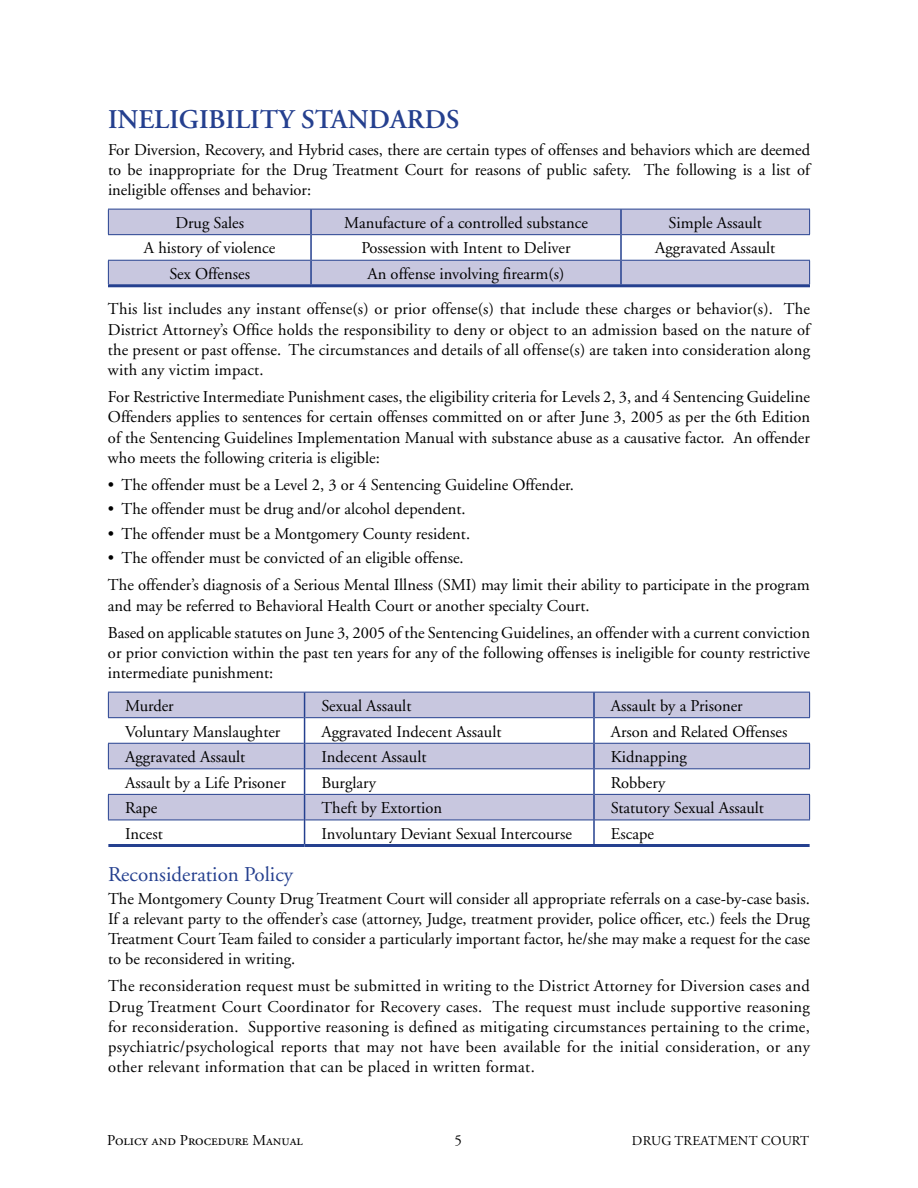
<style>
.page{position:relative;width:918px;height:1188px;background:#fff}
.page>*{position:absolute;margin:0;border:0;box-sizing:border-box;transform-origin:0 0}
.t1{font:600 27px "Adobe Garamond";color:#25408f}
.t2{font:21px "Adobe Garamond";color:#25408f}
.t3{font:16.5px/20.2px "Adobe Garamond";color:#000}
.t4{font:15px "Adobe Garamond Pro";color:#000}
.t5{font:13.5px "Adobe Garamond Pro";letter-spacing:.015em;color:#000}
</style>
<div class="page">
<svg style="left:108px;top:210px;width:702px;height:74px;fill:#c8c7df"></svg>
<hr style="left:108px;top:209px;width:203px;height:1px;background:#25408f">
<svg style="left:108px;top:209px;width:1px;height:25px"></svg>
<hr style="left:311px;top:209px;width:310px;height:1px;background:#25408f">
<hr style="left:621px;top:209px;width:189px;height:1px;background:#25408f">
<svg style="left:809px;top:209px;width:1px;height:25px"></svg>
<hr style="left:108px;top:234px;width:202px;height:1px;background:#25408f">
<hr style="left:312px;top:234px;width:308px;height:1px;background:#25408f">
<hr style="left:622px;top:234px;width:188px;height:1px;background:#25408f">
<hr style="left:108px;top:260px;width:202px;height:1px;background:#25408f">
<svg style="left:108px;top:261px;width:1px;height:23px"></svg>
<hr style="left:312px;top:260px;width:308px;height:1px;background:#25408f">
<hr style="left:622px;top:260px;width:188px;height:1px;background:#25408f">
<svg style="left:809px;top:261px;width:1px;height:23px"></svg>
<hr style="left:108px;top:284px;width:203px;height:3px;background:#25408f">
<hr style="left:311px;top:284px;width:310px;height:3px;background:#25408f">
<hr style="left:621px;top:284px;width:189px;height:3px;background:#25408f">
<hr style="left:310px;top:209px;width:2px;height:26px;background:#25408f">
<hr style="left:620px;top:209px;width:2px;height:26px;background:#25408f">
<hr style="left:310px;top:235px;width:2px;height:25px;background:#25408f">
<hr style="left:620px;top:235px;width:2px;height:25px;background:#25408f">
<hr style="left:310px;top:260px;width:2px;height:24px;background:#25408f">
<hr style="left:620px;top:260px;width:2px;height:24px;background:#25408f">
<svg style="left:108px;top:693px;width:702px;height:127px;fill:#c8c7df"></svg>
<hr style="left:108px;top:692px;width:197px;height:1px;background:#25408f">
<svg style="left:108px;top:693px;width:1px;height:24px"></svg>
<hr style="left:305px;top:692px;width:289px;height:1px;background:#25408f">
<hr style="left:594px;top:692px;width:216px;height:1px;background:#25408f">
<svg style="left:809px;top:693px;width:1px;height:24px"></svg>
<hr style="left:108px;top:717px;width:196px;height:1px;background:#25408f">
<hr style="left:305px;top:717px;width:288px;height:1px;background:#25408f">
<hr style="left:595px;top:717px;width:215px;height:1px;background:#25408f">
<hr style="left:108px;top:743px;width:196px;height:1px;background:#25408f">
<svg style="left:108px;top:744px;width:1px;height:24px"></svg>
<hr style="left:305px;top:743px;width:288px;height:1px;background:#25408f">
<hr style="left:595px;top:743px;width:215px;height:1px;background:#25408f">
<svg style="left:809px;top:744px;width:1px;height:24px"></svg>
<hr style="left:108px;top:768px;width:196px;height:1px;background:#25408f">
<hr style="left:305px;top:768px;width:288px;height:1px;background:#25408f">
<hr style="left:595px;top:768px;width:215px;height:1px;background:#25408f">
<hr style="left:108px;top:794px;width:196px;height:1px;background:#25408f">
<svg style="left:108px;top:795px;width:1px;height:25px"></svg>
<hr style="left:305px;top:794px;width:288px;height:1px;background:#25408f">
<hr style="left:595px;top:794px;width:215px;height:1px;background:#25408f">
<svg style="left:809px;top:795px;width:1px;height:25px"></svg>
<hr style="left:108px;top:820px;width:196px;height:1px;background:#25408f">
<hr style="left:305px;top:820px;width:288px;height:1px;background:#25408f">
<hr style="left:595px;top:820px;width:215px;height:1px;background:#25408f">
<hr style="left:108px;top:844px;width:197px;height:3px;background:#25408f">
<hr style="left:305px;top:844px;width:289px;height:3px;background:#25408f">
<hr style="left:594px;top:844px;width:216px;height:3px;background:#25408f">
<hr style="left:593px;top:693px;width:2px;height:25px;background:#25408f">
<hr style="left:593px;top:718px;width:2px;height:25px;background:#25408f">
<hr style="left:593px;top:743px;width:2px;height:26px;background:#25408f">
<hr style="left:593px;top:769px;width:2px;height:25px;background:#25408f">
<hr style="left:593px;top:794px;width:2px;height:26px;background:#25408f">
<svg style="left:304px;top:693px;width:1px;height:151px"></svg>
<hr style="left:593px;top:820px;width:2px;height:24px;background:#25408f">
<h1 class="t1" style="left:108px;top:104px;width:353px">INELIGIBILITY STANDARDS</h1>
<p class="t3" style="left:108px;top:140px;width:704px;text-align:justify">For Diversion, Recovery, and Hybrid cases, there are certain types of offenses and behaviors which are deemed to be inappropriate for the Drug Treatment Court for reasons of public safety. The following is a list of ineligible offenses and behavior:</p>
<p class="t3" style="left:175px;top:213px;width:70px">Drug Sales</p>
<p class="t3" style="left:344px;top:213px;width:245px">Manufacture of a controlled substance</p>
<p class="t3" style="left:669px;top:213px;width:95px">Simple Assault</p>
<p class="t3" style="left:144px;top:239px;width:133px">A history of violence</p>
<p class="t3" style="left:361px;top:239px;width:211px">Possession with Intent to Deliver</p>
<p class="t3" style="left:655px;top:239px;width:122px">Aggravated Assault</p>
<p class="t3" style="left:169px;top:264px;width:82px">Sex Offenses</p>
<p class="t3" style="left:108px;top:257px;width:704px;line-height:35.2px;text-indent:260px">An offense involving firearm(s)<br>This list includes any instant offense(s) or prior offense(s) that include these charges or behavior(s). The</p>
<p class="t3" style="left:108px;top:320px;width:704px;text-align:justify">District Attorney’s Office holds the responsibility to deny or object to an admission based on the nature of the present or past offense. The circumstances and details of all offense(s) are taken into consideration along with any victim impact.</p>
<p class="t3" style="left:108px;top:387px;width:704px;text-align:justify">For Restrictive Intermediate Punishment cases, the eligibility criteria for Levels 2, 3, and 4 Sentencing Guideline Offenders applies to sentences for certain offenses committed on or after June 3, 2005 as per the 6th Edition of the Sentencing Guidelines Implementation Manual with substance abuse as a causative factor. An offender who meets the following criteria is eligible:</p>
<p class="t3" style="left:108px;top:475px;width:465px">• The offender must be a Level 2, 3 or 4 Sentencing Guideline Offender.</p>
<p class="t3" style="left:108px;top:499px;width:357px">• The offender must be drug and/or alcohol dependent.</p>
<p class="t3" style="left:108px;top:524px;width:361px">• The offender must be a Montgomery County resident.</p>
<p class="t3" style="left:108px;top:545px;width:703px;line-height:27px">• The offender must be convicted of an eligible offense.<br>The offender’s diagnosis of a Serious Mental Illness (SMI) may limit their ability to participate in the program</p>
<p class="t3" style="left:108px;top:592px;width:704px;line-height:27px">and may be referred to Behavioral Health Court or another specialty Court.<br>Based on applicable statutes on June 3, 2005 of the Sentencing Guidelines, an offender with a current conviction</p>
<p class="t3" style="left:108px;top:643px;width:704px">or prior conviction within the past ten years for any of the following offenses is ineligible for county restrictive intermediate punishment:</p>
<p class="t3" style="left:125px;top:696px;width:50px">Murder</p>
<p class="t3" style="left:321px;top:696px;width:92px">Sexual Assault</p>
<p class="t3" style="left:611px;top:696px;width:133px">Assault by a Prisoner</p>
<p class="t3" style="left:125px;top:722px;width:157px">Voluntary Manslaughter</p>
<p class="t3" style="left:321px;top:722px;width:182px">Aggravated Indecent Assault</p>
<p class="t3" style="left:611px;top:722px;width:178px">Arson and Related Offenses</p>
<p class="t3" style="left:125px;top:747px;width:122px">Aggravated Assault</p>
<p class="t3" style="left:321px;top:747px;width:107px">Indecent Assault</p>
<p class="t3" style="left:611px;top:747px;width:78px">Kidnapping</p>
<p class="t3" style="left:125px;top:773px;width:162px">Assault by a Life Prisoner</p>
<p class="t3" style="left:321px;top:773px;width:56px">Burglary</p>
<p class="t3" style="left:611px;top:773px;width:56px">Robbery</p>
<p class="t3" style="left:125px;top:798px;width:34px">Rape</p>
<p class="t3" style="left:321px;top:798px;width:122px">Theft by Extortion</p>
<p class="t3" style="left:611px;top:798px;width:155px">Statutory Sexual Assault</p>
<p class="t3" style="left:125px;top:824px;width:39px">Incest</p>
<p class="t3" style="left:321px;top:824px;width:252px">Involuntary Deviant Sexual Intercourse</p>
<p class="t3" style="left:611px;top:824px;width:45px">Escape</p>
<p class="t2" style="left:108px;top:863px;width:186px">Reconsideration Policy</p>
<p class="t3" style="left:108px;top:889px;width:704px">The Montgomery County Drug Treatment Court will consider all appropriate referrals on a case-by-case basis.<br>If a relevant party to the offender’s case (attorney, Judge, treatment provider, police officer, etc.) feels the Drug Treatment Court Team failed to consider a particularly important factor, he/she may make a request for the case to be reconsidered in writing.</p>
<p class="t3" style="left:108px;top:976px;width:704px;text-align:justify">The reconsideration request must be submitted in writing to the District Attorney for Diversion cases and Drug Treatment Court Coordinator for Recovery cases. The request must include supportive reasoning for reconsideration. Supportive reasoning is defined as mitigating circumstances pertaining to the crime, psychiatric/psychological reports that may not have been available for the initial consideration, or any other relevant information that can be placed in written format.</p>
<p class="t4" style="left:107px;top:1131px;width:197px">Policy and Procedure Manual</p>
<p class="t4" style="left:455px;top:1131px;width:9px">5</p>
<p class="t5" style="left:632px;top:1132px;width:179px">DRUG TREATMENT COURT</p>
</div>
